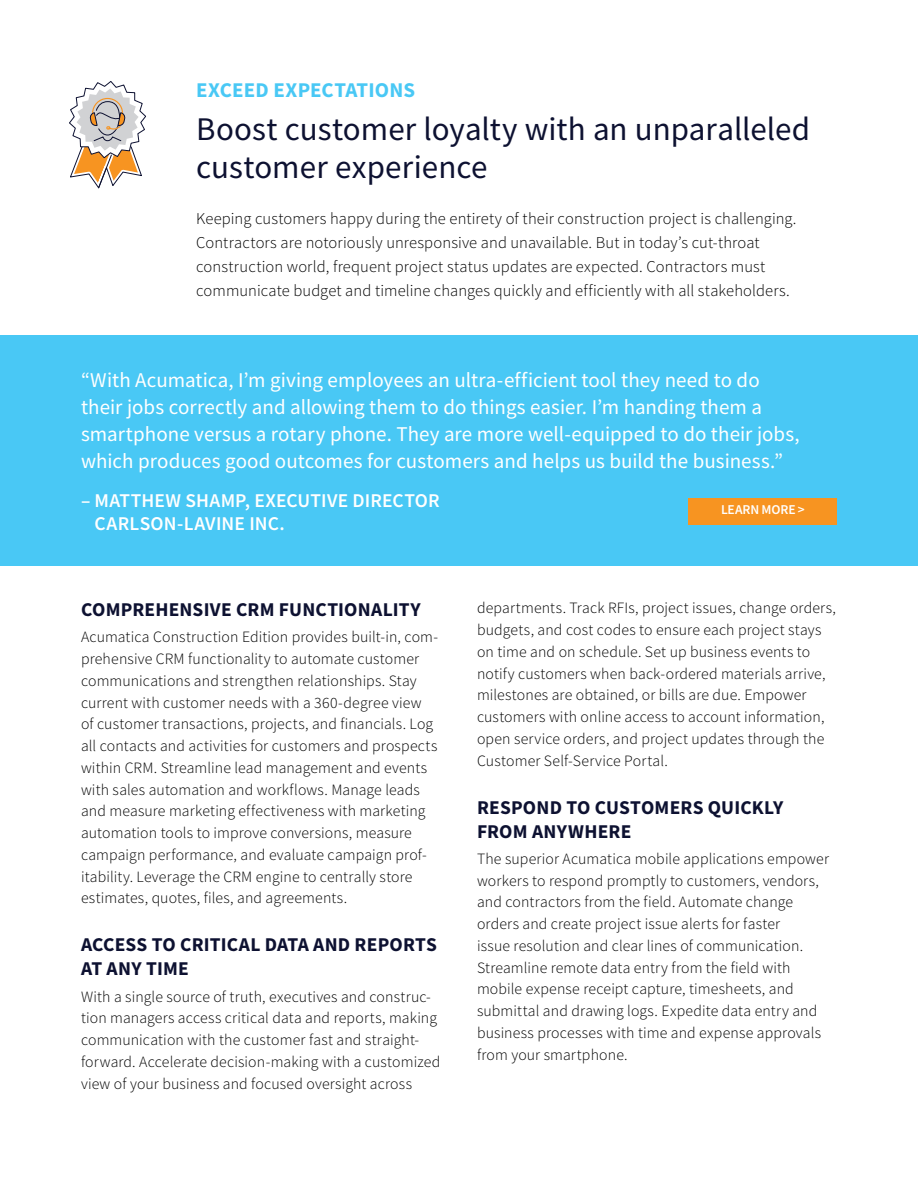
<style>
.page{position:relative;width:918px;height:1188px;background:#fff}
.page>*{position:absolute;margin:0;border:0;box-sizing:border-box;transform-origin:0 0}
.t1{font:33px/37.5px "Source Sans Pro";color:#0d1131}
.t2{font:21px/27px "Source Sans Pro";color:#fff}
.t3{font:700 21px "Source Sans Pro";letter-spacing:.005em;color:#49c8f5}
.t4{font:700 19.5px/24px "Source Sans Pro";letter-spacing:.01em;color:#0d1131}
.t5{font:600 19.5px/22.5px "Source Sans Pro";letter-spacing:.01em;color:#fff}
.t6{font:300 16.5px/24px "Source Sans Pro";letter-spacing:.005em;color:#000}
.t7{font:300 15.75px/21.8px "Source Sans Pro";letter-spacing:.01em;color:#000}
.t8{font:600 13.5px "Source Sans Pro";letter-spacing:-.005em;color:#fff}
</style>
<div class="page">
<div style="left:0;top:335px;width:918px;height:231px;background:#49c8f5"></div>
<div style="left:689px;top:498px;width:148px;height:27px;background:#f79421"></div>
<svg style="left:69px;top:81px;width:77px;height:108px"></svg>
<h2 class="t3" style="left:196px;top:76px;width:220px">EXCEED EXPECTATIONS</h2>
<h1 class="t1" style="left:196px;top:110px;width:615px">Boost customer loyalty with an unparalleled customer experience</h1>
<p class="t6" style="left:196px;top:207px;width:602px">Keeping customers happy during the entirety of their construction project is challenging.<br>Contractors are notoriously unresponsive and unavailable. But in today’s cut-throat construction world, frequent project status updates are expected. Contractors must communicate budget and timeline changes quickly and efficiently with all stakeholders.</p>
<p class="t2" style="left:81px;top:366px;width:720px">“With Acumatica, I’m giving employees an ultra-efficient tool they need to do their jobs correctly and allowing them to do things easier. I’m handing them a smartphone versus a rotary phone. They are more well-equipped to do their jobs, which produces good outcomes for customers and helps us build the business.”</p>
<p class="t5" style="left:95px;top:489px;width:347px;text-indent:-14px">– MATTHEW SHAMP, EXECUTIVE DIRECTOR<br>CARLSON-LAVINE INC.</p>
<p class="t8" style="left:721px;top:501px;width:85px">LEARN MORE &gt;</p>
<p class="t4" style="left:81px;top:597px;width:341px">COMPREHENSIVE CRM FUNCTIONALITY</p>
<p class="t7" style="left:81px;top:626px;width:359px">Acumatica Construction Edition provides built-in, com&shy;prehensive CRM functionality to automate customer communications and strengthen relationships. Stay current with customer needs with a 360-degree view<br>of customer transactions, projects, and financials. Log all contacts and activities for customers and prospects within CRM. Streamline lead management and events with sales automation and workflows. Manage leads and measure marketing effectiveness with marketing automation tools to improve conversions, measure campaign performance, and evaluate campaign prof&shy;itability. Leverage the CRM engine to centrally store estimates, quotes, files, and agreements.</p>
<p class="t4" style="left:81px;top:933px;width:358px">ACCESS TO CRITICAL DATA AND REPORTS<br>AT ANY TIME</p>
<p class="t7" style="left:81px;top:986px;width:361px">With a single source of truth, executives and construc&shy;tion managers access critical data and reports, making communication with the customer fast and straight&shy;forward. Accelerate decision-making with a customized view of your business and focused oversight across</p>
<p class="t7" style="left:477px;top:597px;width:360px">departments. Track RFIs, project issues, change orders, budgets, and cost codes to ensure each project stays on time and on schedule. Set up business events to notify customers when back-ordered materials arrive, milestones are obtained, or bills are due. Empower customers with online access to account information, open service orders, and project updates through the Customer Self-Service Portal.</p>
<p class="t4" style="left:477px;top:795px;width:308px">RESPOND TO CUSTOMERS QUICKLY<br>FROM ANYWHERE</p>
<p class="t7" style="left:477px;top:848px;width:353px">The superior Acumatica mobile applications empower workers to respond promptly to customers, vendors, and contractors from the field. Automate change orders and create project issue alerts for faster<br>issue resolution and clear lines of communication.<br>Streamline remote data entry from the field with mobile expense receipt capture, timesheets, and submittal and drawing logs. Expedite data entry and business processes with time and expense approvals from your smartphone.</p>
</div>
